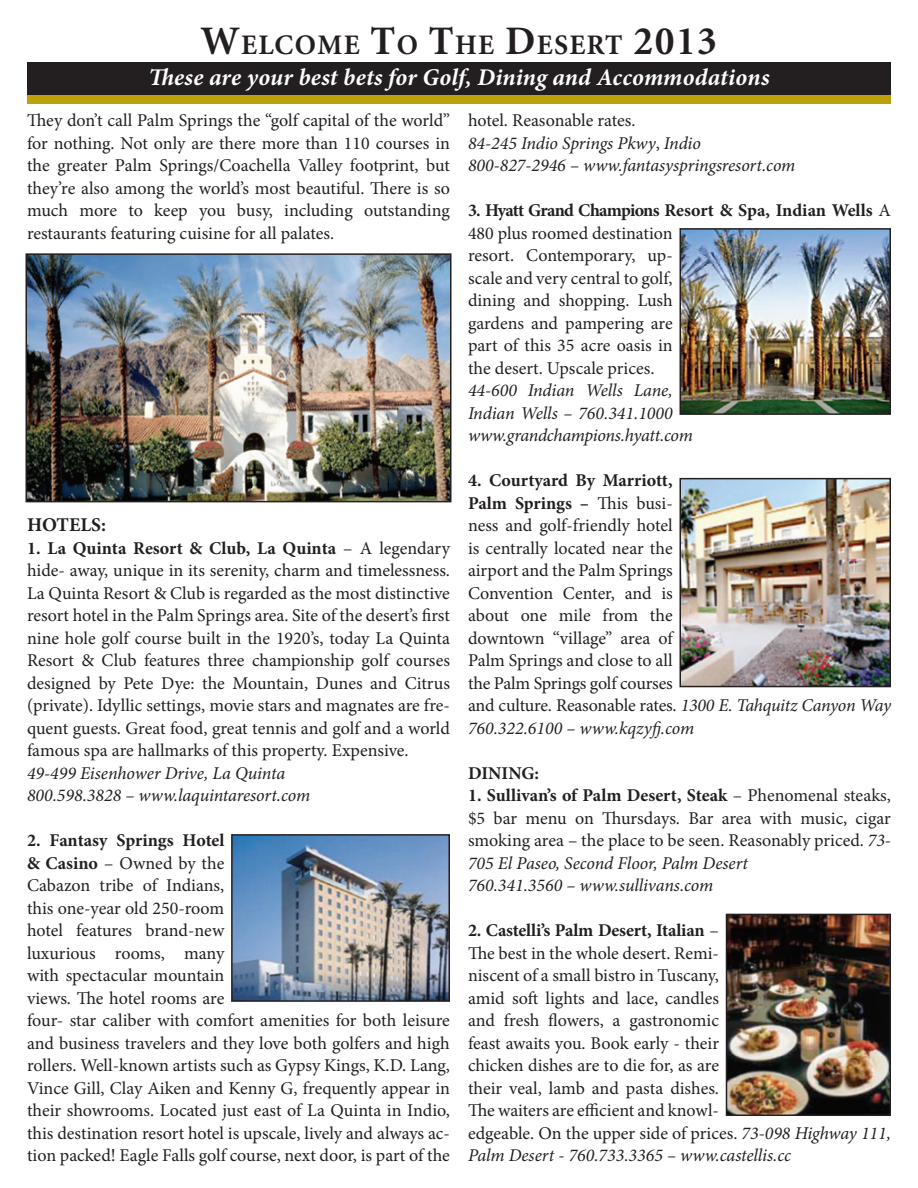
<style>
.page{position:relative;width:918px;height:1188px;background:#fff}
.page>*{position:absolute;margin:0;border:0;box-sizing:border-box;transform-origin:0 0}
.t1{font:700 28.35px "Minion";letter-spacing:.05em;color:#231f20}
.t2{font:italic 700 24px "Minion Pro";letter-spacing:.005em;color:#fff}
.t3{font:700 19.5px "Minion Pro";color:#231f20}
.t4{font:18px/22.5px "Minion Pro";letter-spacing:-.005em;color:#231f20}
.t5{font:italic 18px/22.5px "Minion Pro";letter-spacing:-.005em;color:#231f20}
.t6{font:700 18px "Minion Pro";color:#231f20}
.s1{font-size:40.5px}
.s2{font-style:normal}
.s3{font-weight:700}
.s4{font-style:italic}
</style>
<div class="page">
<div style="left:27px;top:71px;width:864px;height:33px;background:#bca209"></div>
<div style="left:27px;top:62px;width:864px;height:32px;background:#231f20"></div>
<img style="left:25px;top:253px;width:427px;height:250px">
<img style="left:231px;top:834px;width:219px;height:168px">
<img style="left:679px;top:228px;width:212px;height:187px">
<img style="left:679px;top:477px;width:212px;height:211px">
<img style="left:725px;top:913px;width:166px;height:203px">
<p class="t1" style="left:201px;top:31px;width:518px"><span class="s1">W</span>ELCOME <span class="s1">T</span>O <span class="s1">T</span>HE <span class="s1">D</span>ESERT <span class="s1">2013</span></p>
<p class="t2" style="left:148px;top:60px;width:623px">These are your best bets for Golf, Dining and Accommodations</p>
<p class="t4" style="left:27px;top:110px;width:425px">They don’t call Palm Springs the “golf capital of the world”</p>
<p class="t4" style="left:27px;top:132px;width:425px">for nothing. Not only are there more than 110 courses in</p>
<p class="t4" style="left:27px;top:155px;width:424px">the greater Palm Springs/Coachella Valley footprint, but</p>
<p class="t4" style="left:27px;top:177px;width:424px">they’re also among the world’s most beautiful. There is so</p>
<p class="t4" style="left:27px;top:200px;width:424px">much more to keep you busy, including outstanding</p>
<p class="t4" style="left:27px;top:222px;width:309px">restaurants featuring cuisine for all palates.</p>
<p class="t4" style="left:468px;top:110px;width:169px">hotel. Reasonable rates.</p>
<p class="t5" style="left:468px;top:132px;width:234px">84-245 Indio Springs Pkwy<span class="s2">,</span> Indio</p>
<p class="t5" style="left:468px;top:154px;width:329px">800-827-2946 – www.fantasyspringsresort.com</p>
<p class="t4" style="left:468px;top:200px;width:425px"><span class="s3">3. Hyatt Grand Champions Resort &amp; Spa, Indian Wells</span> A<br>480 plus roomed destination<br>resort. Contemporary, up-<br>scale and very central to golf,<br>dining and shopping. Lush<br>gardens and pampering are<br>part of this 35 acre oasis in<br>the desert. Upscale prices.</p>
<p class="t5" style="left:468px;top:379px;width:226px">44-600 Indian Wells Lane,<br>Indian Wells – 760.341.1000 www.grandchampions.hyatt.com</p>
<p class="t4" style="left:468px;top:470px;width:425px"><span class="s3">4. Courtyard By Marriott,<br>Palm Springs –</span> This busi-<br>ness and golf-friendly hotel<br>is centrally located near the<br>airport and the Palm Springs<br>Convention Center, and is<br>about one mile from the<br>downtown “village” area of<br>Palm Springs and close to all<br>the Palm Springs golf courses<br>and culture. Reasonable rates. <span class="s4">1300 E. Tahquitz Canyon Way<br>760.322.6100 – www.kqzyfj.com</span></p>
<p class="t6" style="left:468px;top:761px;width:73px">DINING:</p>
<p class="t4" style="left:468px;top:785px;width:425px;text-align:justify"><span class="s3">1. Sullivan’s of Palm Desert, Steak</span> – Phenomenal steaks, $5 bar menu on Thursdays. Bar area with music, cigar smoking area – the place to be seen. Reasonably priced. <span class="s4">73- 705 El Paseo, Second Floor, Palm Desert</span></p>
<p class="t5" style="left:468px;top:874px;width:247px">760.341.3560 – www.sullivans.com</p>
<p class="t4" style="left:468px;top:920px;width:424px"><span class="s3">2. Castelli’s Palm Desert, Italian</span> –<br>The best in the whole desert. Remi-<br>niscent of a small bistro in Tuscany,<br>amid soft lights and lace, candles<br>and fresh flowers, a gastronomic<br>feast awaits you. Book early - their<br>chicken dishes are to die for, as are<br>their veal, lamb and pasta dishes.<br>The waiters are efficient and knowl-<br>edgeable. On the upper side of prices. <span class="s4">73-098 Highway 111, Palm Desert - 760.733.3365 – www.castellis.cc</span></p>
<p class="t3" style="left:27px;top:512px;width:81px">HOTELS:</p>
<p class="t4" style="left:27px;top:537px;width:425px;text-align:justify"><span class="s3">1. La Quinta Resort &amp; Club, La Quinta</span> – A legendary hide- away, unique in its serenity, charm and timelessness.<br>La Quinta Resort &amp; Club is regarded as the most distinctive resort hotel in the Palm Springs area. Site of the desert’s first nine hole golf course built in the 1920’s, today La Quinta Resort &amp; Club features three championship golf courses designed by Pete Dye: the Mountain, Dunes and Citrus (private). Idyllic settings, movie stars and magnates are fre&shy;quent guests. Great food, great tennis and golf and a world famous spa are hallmarks of this property. Expensive.</p>
<p class="t5" style="left:27px;top:762px;width:260px">49-499 Eisenhower Drive, La Quinta</p>
<p class="t5" style="left:27px;top:784px;width:285px">800.598.3828 – www.laquintaresort.com</p>
<p class="t4" style="left:27px;top:830px;width:425px"><span class="s3">2. Fantasy Springs Hotel<br>&amp; Casino</span> – Owned by the<br>Cabazon tribe of Indians,<br>this one-year old 250-room<br>hotel features brand-new<br>luxurious rooms, many<br>with spectacular mountain<br>views. The hotel rooms are<br>four- star caliber with comfort amenities for both leisure and business travelers and they love both golfers and high rollers. Well-known artists such as Gypsy Kings, K.D. Lang, Vince Gill, Clay Aiken and Kenny G, frequently appear in their showrooms. Located just east of La Quinta in Indio, this destination resort hotel is upscale, lively and always ac&shy;tion packed! Eagle Falls golf course, next door, is part of the</p>
</div>
